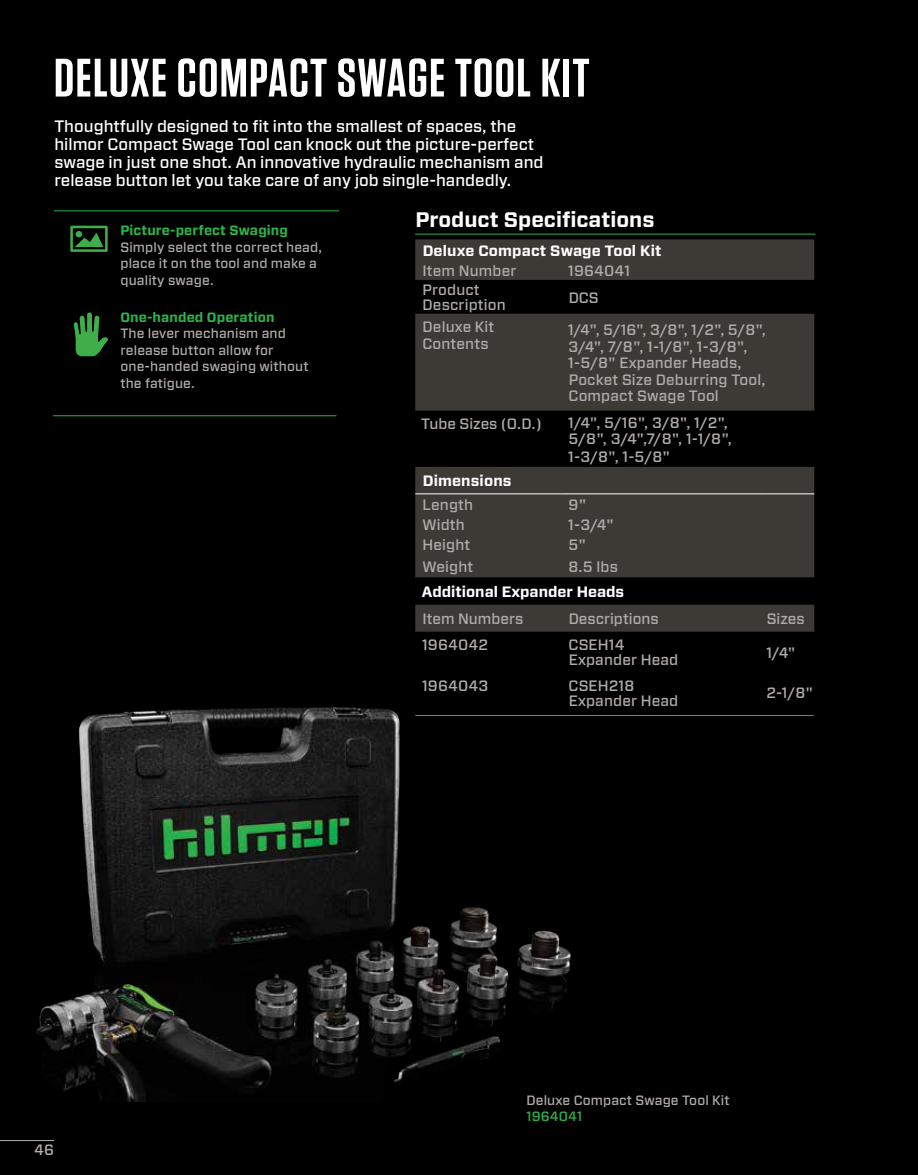
<style>
.page{position:relative;width:918px;height:1175px;background:#fff}
.page>*{position:absolute;margin:0;border:0;box-sizing:border-box;transform-origin:0 0}
.t1{font:600 54px "Tungsten";letter-spacing:.025em;color:#fff}
.t2{font:700 21px "Forza";color:#fff}
.t3{font:500 16.5px/18px "Forza";color:#fff}
.t4{font:500 15px/16.5px "Forza";letter-spacing:.01em;color:#b0aba9}
.t5{font:700 15px "Forza";letter-spacing:.01em;color:#fff}
.t6{font:500 13.5px/16.5px "Forza";letter-spacing:.01em;color:#b0aba9}
.t7{font:700 13.5px "Forza";letter-spacing:.01em;color:#2cb34a}
.t8{font:500 13.5px "Forza";letter-spacing:.01em;color:#2cb34a}
</style>
<div class="page">
<div style="left:0;top:0;width:918px;height:1174px;background:#000"></div>
<hr style="left:0;top:1140px;width:54px;height:1px;background:#b0aba9">
<img style="left:36px;top:707px;width:535px;height:394px">
<svg style="left:415px;top:239px;width:399px;height:392px;fill:#3d3935"></svg>
<hr style="left:415px;top:493px;width:146px;height:1px;background:#fff">
<hr style="left:561px;top:493px;width:205px;height:1px;background:#fff">
<hr style="left:766px;top:493px;width:48px;height:1px;background:#fff">
<svg style="left:70px;top:226px;width:38px;height:26px"></svg>
<svg style="left:74px;top:312px;width:34px;height:44px"></svg>
<hr style="left:53px;top:415px;width:283px;height:1px;background:#2cb34a">
<hr style="left:54px;top:210px;width:285px;height:1px;background:#2cb34a">
<hr style="left:415px;top:234px;width:400px;height:1px;background:#2cb34a">
<hr style="left:415px;top:715px;width:399px;height:1px;background:#2cb34a">
<h1 class="t1" style="left:54px;top:49px;width:537px">DELUXE COMPACT SWAGE TOOL KIT</h1>
<p class="t3" style="left:54px;top:117px;width:491px">Thoughtfully designed to fit into the smallest of spaces, the hilmor Compact Swage Tool can knock out the picture-perfect swage in just one shot. An innovative hydraulic mechanism and release button let you take care of any job single-handedly.</p>
<p class="t7" style="left:120px;top:222px;width:169px">Picture-perfect Swaging</p>
<p class="t6" style="left:120px;top:239px;width:203px">Simply select the correct head, place it on the tool and make a quality swage.</p>
<p class="t7" style="left:120px;top:308px;width:156px">One-handed Operation</p>
<p class="t6" style="left:120px;top:325px;width:190px">The lever mechanism and release button allow for one-handed swaging without the fatigue.</p>
<h2 class="t2" style="left:415px;top:206px;width:241px">Product Specifications</h2>
<p class="t5" style="left:423px;top:240px;width:240px">Deluxe Compact Swage Tool Kit</p>
<p class="t4" style="left:422px;top:262px;width:96px">Item Number</p>
<p class="t4" style="left:568px;top:262px;width:64px">1964041</p>
<p class="t4" style="left:423px;top:283px;width:85px;line-height:15px">Product<br>Description</p>
<p class="t4" style="left:569px;top:289px;width:31px">DCS</p>
<p class="t4" style="left:422px;top:319px;width:73px">Deluxe Kit<br>Contents</p>
<p class="t4" style="left:568px;top:322px;width:199px">1/4", 5/16", 3/8", 1/2", 5/8",<br>3/4", 7/8", 1-1/8", 1-3/8",<br>1-5/8" Expander Heads,<br>Pocket Size Deburring Tool,<br>Compact Swage Tool</p>
<p class="t4" style="left:421px;top:416px;width:122px">Tube Sizes (O.D.)</p>
<p class="t4" style="left:568px;top:414px;width:165px">1/4", 5/16", 3/8", 1/2",<br>5/8", 3/4",7/8", 1-1/8",</p>
<p class="t4" style="left:568px;top:448px;width:103px">1-3/8", 1-5/8"</p>
<p class="t5" style="left:423px;top:471px;width:90px">Dimensions</p>
<p class="t4" style="left:423px;top:497px;width:52px">Length</p>
<p class="t4" style="left:569px;top:497px;width:19px">9"</p>
<p class="t4" style="left:422px;top:517px;width:44px">Width</p>
<p class="t4" style="left:568px;top:517px;width:47px">1-3/4"</p>
<p class="t4" style="left:423px;top:537px;width:49px">Height</p>
<p class="t4" style="left:569px;top:537px;width:19px">5"</p>
<p class="t4" style="left:422px;top:558px;width:53px">Weight</p>
<p class="t4" style="left:569px;top:558px;width:51px">8.5 lbs</p>
<p class="t5" style="left:422px;top:581px;width:204px">Additional Expander Heads</p>
<p class="t4" style="left:423px;top:610px;width:102px">Item Numbers</p>
<p class="t4" style="left:569px;top:610px;width:91px">Descriptions</p>
<p class="t4" style="left:767px;top:610px;width:39px">Sizes</p>
<p class="t4" style="left:422px;top:637px;width:67px">1964042</p>
<p class="t4" style="left:569px;top:637px;width:111px;line-height:15px">CSEH14<br>Expander Head</p>
<p class="t4" style="left:766px;top:644px;width:31px">1/4"</p>
<p class="t4" style="left:422px;top:677px;width:68px">1964043</p>
<p class="t4" style="left:569px;top:678px;width:111px;line-height:15px">CSEH218<br>Expander Head</p>
<p class="t4" style="left:766px;top:685px;width:48px">2-1/8"</p>
<p class="t4" style="left:34px;top:1141px;width:21px">46</p>
<p class="t6" style="left:526px;top:1091px;width:205px">Deluxe Compact Swage Tool Kit</p>
<p class="t8" style="left:526px;top:1107px;width:57px">1964041</p>
</div>
